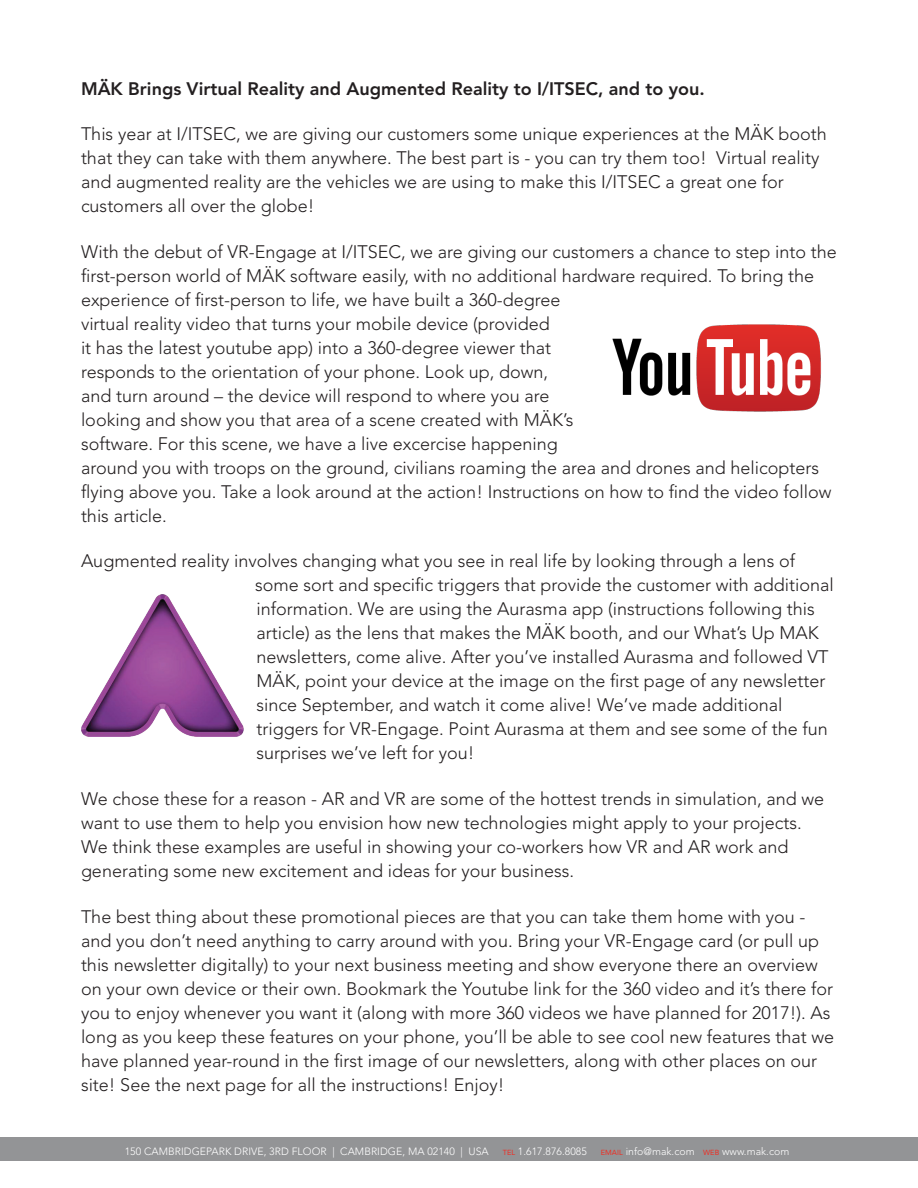
<style>
.page{position:relative;width:918px;height:1188px;background:#fff}
.page>*{position:absolute;margin:0;border:0;box-sizing:border-box;transform-origin:0 0}
.Feature_Headline{font:300 18px/24px "Avenir";color:#231f20}
.Feature_Headline-2{font:800 18px "Avenir";color:#231f20}
.Address{font:300 10.5px "Avenir";letter-spacing:.005em;color:#fff}
.s1{font-weight:400;font-size:7.35px;color:#ee2e24}
</style>
<div class="page">
<div style="left:0;top:1137px;width:918px;height:24px;background:#939496"></div>
<img style="left:612px;top:324px;width:209px;height:88px">
<img style="left:81px;top:594px;width:162px;height:143px">
<p class="Feature_Headline-2" style="left:81px;top:78px;width:625px">MÄK Brings Virtual Reality and Augmented Reality to I/ITSEC, and to you.</p>
<p class="Feature_Headline" style="left:81px;top:122px;width:747px">This year at I/ITSEC, we are giving our customers some unique experiences at the MÄK booth that they can take with them anywhere. The best part is - you can try them too! Virtual reality and augmented reality are the vehicles we are using to make this I/ITSEC a great one for customers all over the globe!</p>
<p class="Feature_Headline" style="left:81px;top:240px;width:757px">With the debut of VR-Engage at I/ITSEC, we are giving our customers a chance to step into the first-person world of MÄK software easily, with no additional hardware required. To bring the experience of first-person to life, we have built a 360-degree<br>virtual reality video that turns your mobile device (provided<br>it has the latest youtube app) into a 360-degree viewer that<br>responds to the orientation of your phone. Look up, down,<br>and turn around – the device will respond to where you are<br>looking and show you that area of a scene created with MÄK’s<br>software. For this scene, we have a live excercise happening<br>around you with troops on the ground, civilians roaming the area and drones and helicopters flying above you. Take a look around at the action! Instructions on how to find the video follow this article.</p>
<p class="Feature_Headline" style="left:255px;top:549px;width:580px;text-indent:-174px">Augmented reality involves changing what you see in real life by looking through a lens of some sort and specific triggers that provide the customer with additional information. We are using the Aurasma app (instructions following this article) as the lens that makes the MÄK booth, and our What’s Up MAK newsletters, come alive. After you’ve installed Aurasma and followed VT MÄK, point your device at the image on the first page of any newsletter since September, and watch it come alive! We’ve made additional triggers for VR-Engage. Point Aurasma at them and see some of the fun surprises we’ve left for you!</p>
<p class="Feature_Headline" style="left:81px;top:787px;width:745px">We chose these for a reason - AR and VR are some of the hottest trends in simulation, and we want to use them to help you envision how new technologies might apply to your projects.<br>We think these examples are useful in showing your co-workers how VR and AR work and generating some new excitement and ideas for your business.</p>
<p class="Feature_Headline" style="left:81px;top:904px;width:755px">The best thing about these promotional pieces are that you can take them home with you - and you don’t need anything to carry around with you. Bring your VR-Engage card (or pull up this newsletter digitally) to your next business meeting and show everyone there an overview on your own device or their own. Bookmark the Youtube link for the 360 video and it’s there for you to enjoy whenever you want it (along with more 360 videos we have planned for 2017!). As long as you keep these features on your phone, you’ll be able to see cool new features that we have planned year-round in the first image of our newsletters, along with other places on our site! See the next page for all the instructions! Enjoy!</p>
<p class="Address" style="left:125px;top:1145px;width:366px">150 CAMBRIDGEPARK DRIVE, 3RD FLOOR | CAMBRIDGE, MA 02140 | USA</p>
<p class="Address" style="left:503px;top:1145px;width:86px"><span class="s1">TEL</span> 1.617.876.8085</p>
<p class="Address" style="left:601px;top:1145px;width:190px"><span class="s1">EMAIL</span> info@mak.com <span class="s1">WEB</span> www.mak.com</p>
</div>
